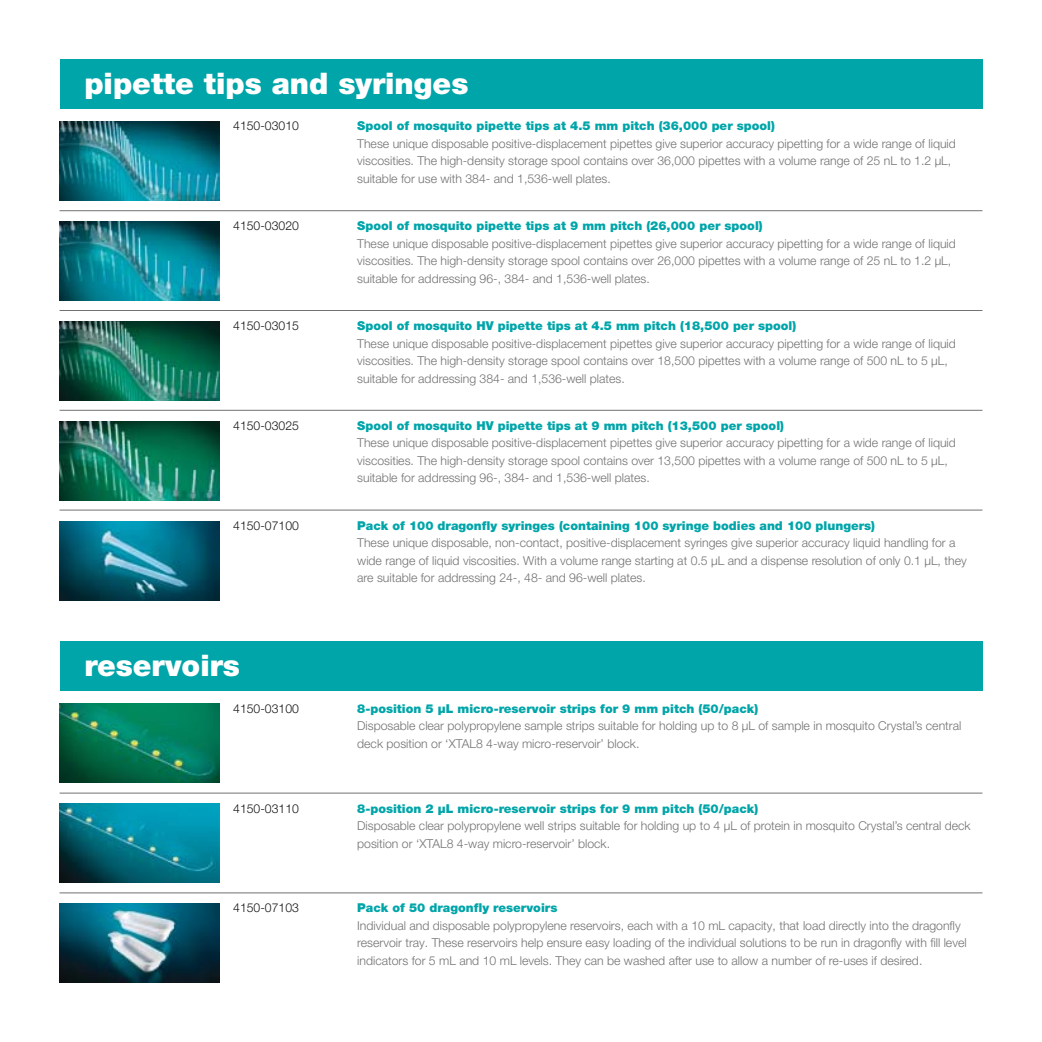
<style>
.page{position:relative;width:1042px;height:1042px;background:#fff}
.page>*{position:absolute;margin:0;border:0;box-sizing:border-box;transform-origin:0 0}
.t1{font:900 29.75px "Helvetica Neue";color:#fff}
.t2{font:300 12.25px/17.5px "Helvetica Neue LT Pro";color:#737272}
.t3{font:900 12.25px "Helvetica Neue";color:#00a5a9}
.t4{font:300 12.25px "Helvetica Neue LT Pro";color:#131513}
</style>
<div class="page">
<div style="left:60px;top:642px;width:922px;height:49px;background:#00a5a9"></div>
<hr style="left:60px;top:792px;width:922px;height:1px;background:#737272">
<hr style="left:60px;top:892px;width:922px;height:1px;background:#737272">
<img style="left:60px;top:703px;width:159px;height:79px">
<img style="left:60px;top:803px;width:159px;height:79px">
<img style="left:60px;top:903px;width:159px;height:79px">
<div style="left:60px;top:60px;width:922px;height:49px;background:#00a5a9"></div>
<hr style="left:60px;top:210px;width:922px;height:1px;background:#737272">
<hr style="left:60px;top:310px;width:922px;height:1px;background:#737272">
<hr style="left:60px;top:410px;width:922px;height:1px;background:#737272">
<hr style="left:60px;top:510px;width:922px;height:1px;background:#737272">
<img style="left:60px;top:121px;width:159px;height:79px">
<img style="left:60px;top:221px;width:159px;height:79px">
<img style="left:60px;top:321px;width:159px;height:79px">
<img style="left:60px;top:421px;width:159px;height:79px">
<img style="left:60px;top:521px;width:159px;height:79px">
<h1 class="t1" style="left:84px;top:73px;width:386px">pipette tips and syringes</h1>
<p class="t4" style="left:233px;top:122px;width:67px">4150-03010</p>
<p class="t3" style="left:357px;top:122px;width:419px">Spool of mosquito pipette tips at 4.5 mm pitch (36,000 per spool)</p>
<p class="t2" style="left:357px;top:136px;width:600px">These unique disposable positive-displacement pipettes give superior accuracy pipetting for a wide range of liquid viscosities. The high-density storage spool contains over 36,000 pipettes with a volume range of 25 nL to 1.2 μL, suitable for use with 384- and 1,536-well plates.</p>
<p class="t4" style="left:233px;top:221px;width:67px">4150-03020</p>
<p class="t3" style="left:357px;top:221px;width:407px">Spool of mosquito pipette tips at 9 mm pitch (26,000 per spool)</p>
<p class="t2" style="left:357px;top:236px;width:600px">These unique disposable positive-displacement pipettes give superior accuracy pipetting for a wide range of liquid viscosities. The high-density storage spool contains over 26,000 pipettes with a volume range of 25 nL to 1.2 μL, suitable for addressing 96-, 384- and 1,536-well plates.</p>
<p class="t4" style="left:233px;top:321px;width:67px">4150-03015</p>
<p class="t3" style="left:357px;top:321px;width:440px">Spool of mosquito HV pipette tips at 4.5 mm pitch (18,500 per spool)</p>
<p class="t2" style="left:357px;top:335px;width:600px">These unique disposable positive-displacement pipettes give superior accuracy pipetting for a wide range of liquid viscosities. The high-density storage spool contains over 18,500 pipettes with a volume range of 500 nL to 5 μL, suitable for addressing 384- and 1,536-well plates.</p>
<p class="t4" style="left:233px;top:421px;width:67px">4150-03025</p>
<p class="t3" style="left:357px;top:421px;width:428px">Spool of mosquito HV pipette tips at 9 mm pitch (13,500 per spool)</p>
<p class="t2" style="left:357px;top:435px;width:600px">These unique disposable positive-displacement pipettes give superior accuracy pipetting for a wide range of liquid viscosities. The high-density storage spool contains over 13,500 pipettes with a volume range of 500 nL to 5 μL, suitable for addressing 96-, 384- and 1,536-well plates.</p>
<p class="t4" style="left:233px;top:521px;width:67px">4150-07100</p>
<p class="t3" style="left:357px;top:521px;width:519px">Pack of 100 dragonfly syringes (containing 100 syringe bodies and 100 plungers)</p>
<p class="t2" style="left:357px;top:535px;width:611px">These unique disposable, non-contact, positive-displacement syringes give superior accuracy liquid handling for a wide range of liquid viscosities. With a volume range starting at 0.5 μL and a dispense resolution of only 0.1 μL, they are suitable for addressing 24-, 48- and 96-well plates.</p>
<h1 class="t1" style="left:84px;top:654px;width:157px">reservoirs</h1>
<p class="t4" style="left:233px;top:704px;width:67px">4150-03100</p>
<p class="t3" style="left:357px;top:704px;width:402px">8-position 5 μL micro-reservoir strips for 9 mm pitch (50/pack)</p>
<p class="t2" style="left:357px;top:718px;width:605px">Disposable clear polypropylene sample strips suitable for holding up to 8 μL of sample in mosquito Crystal’s central deck position or ‘XTAL8 4-way micro-reservoir’ block.</p>
<p class="t4" style="left:233px;top:804px;width:67px">4150-03110</p>
<p class="t3" style="left:357px;top:804px;width:402px">8-position 2 μL micro-reservoir strips for 9 mm pitch (50/pack)</p>
<p class="t2" style="left:357px;top:818px;width:615px">Disposable clear polypropylene well strips suitable for holding up to 4 μL of protein in mosquito Crystal’s central deck position or ‘XTAL8 4-way micro-reservoir’ block.</p>
<p class="t4" style="left:233px;top:903px;width:67px">4150-07103</p>
<p class="t3" style="left:357px;top:903px;width:202px">Pack of 50 dragonfly reservoirs</p>
<p class="t2" style="left:357px;top:918px;width:611px">Individual and disposable polypropylene reservoirs, each with a 10 mL capacity, that load directly into the dragonfly reservoir tray. These reservoirs help ensure easy loading of the individual solutions to be run in dragonfly with fill level indicators for 5 mL and 10 mL levels. They can be washed after use to allow a number of re-uses if desired.</p>
</div>
